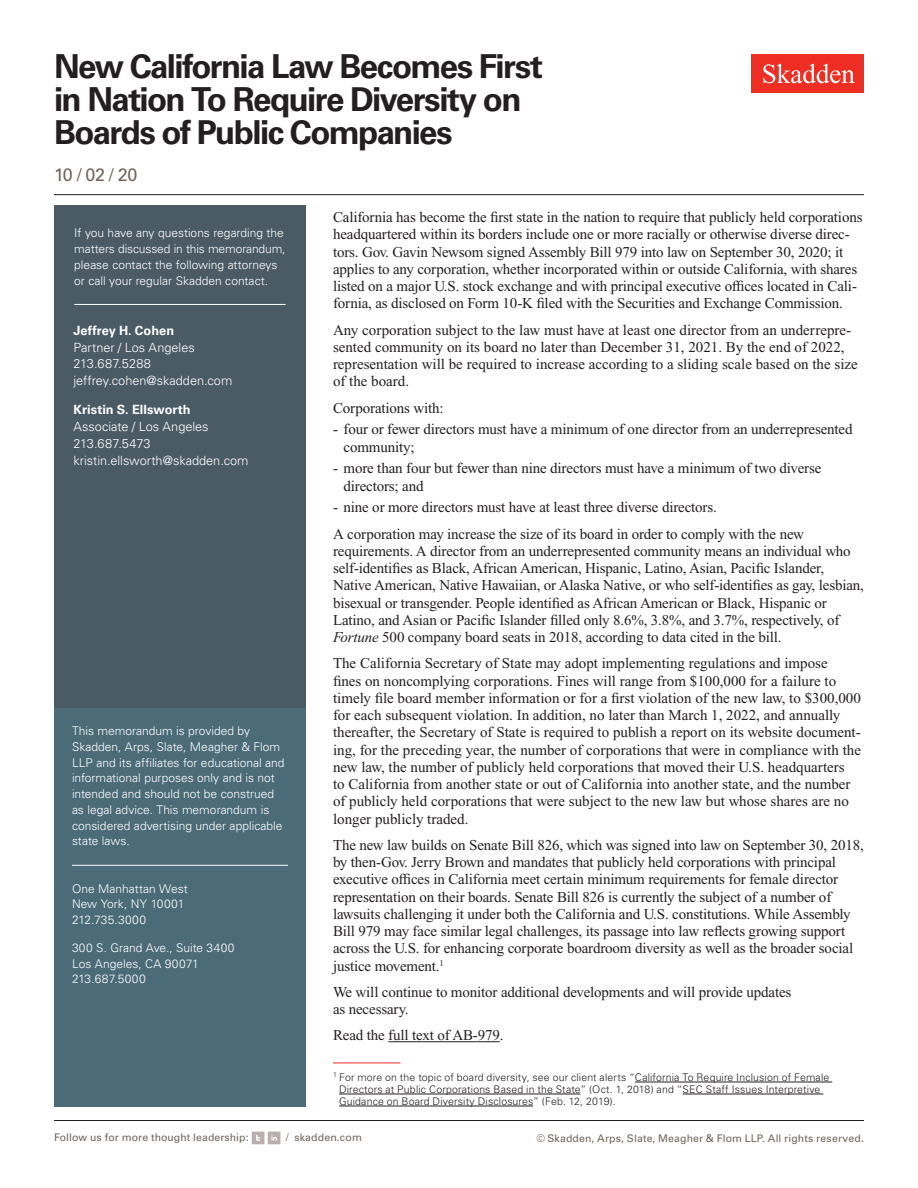
<style>
.page{position:relative;width:918px;height:1188px;background:#fff}
.page>*{position:absolute;margin:0;border:0;box-sizing:border-box;transform-origin:0 0}
.t1{font:700 33px/33px "Univers LT Std";letter-spacing:-.05em;color:#231f20}
.Date{font:18px "Univers LT Std";color:#6f645a}
.Main_Body{font:15px/17.2px "Times New Roman PS Std";letter-spacing:-.01em;color:#231f20}
.Contacts{font:300 12.75px "Univers LT Std";color:#fff}
.Contacts_Name{font:700 12.75px "Univers LT Std";letter-spacing:.005em;color:#fff}
.Sidebar_body_rule_be{font:300 12px/15.8px "Univers LT Std";color:#fff}
.Firm_Address{font:300 12px/15.8px "Univers LT Std";color:#fff}
.Footnote{font:300 10.5px/12px "Univers LT Std";letter-spacing:.015em;color:#231f20}
.t2{font:10.5px "Univers LT Std";letter-spacing:.01em;color:#6f645a}
.s1{font-style:italic}
</style>
<div class="page">
<div style="left:752px;top:54px;width:112px;height:39px;background:#ee2e22"></div>
<svg style="left:763px;top:64px;width:92px;height:19px"></svg>
<hr style="left:54px;top:1120px;width:810px;height:1px;background:#231f20">
<hr style="left:54px;top:194px;width:810px;height:1px;background:#231f20">
<div style="left:252px;top:1132px;width:12px;height:12px;background:#baaeae"></div>
<svg style="left:256px;top:1135px;width:4px;height:6px"></svg>
<div style="left:268px;top:1132px;width:12px;height:12px;background:#baaeae"></div>
<svg style="left:271px;top:1135px;width:6px;height:6px"></svg>
<div style="left:54px;top:206px;width:252px;height:506px;background:#4b5b66"></div>
<hr style="left:74px;top:304px;width:212px;height:1px;background:#fff">
<div style="left:54px;top:708px;width:252px;height:399px;background:#4c6b79"></div>
<hr style="left:72px;top:865px;width:216px;height:1px;background:#fff">
<hr style="left:388px;top:1041px;width:112px;height:1px;background:#231f20">
<hr style="left:333px;top:1063px;width:67px;height:1px;background:#ee2e22">
<hr style="left:635px;top:1082px;width:197px;height:1px;background:#231f20">
<hr style="left:339px;top:1094px;width:241px;height:1px;background:#231f20">
<hr style="left:683px;top:1094px;width:140px;height:1px;background:#231f20">
<hr style="left:339px;top:1106px;width:194px;height:1px;background:#231f20">
<h1 class="t1" style="left:54px;top:50px;width:490px">New California Law Becomes First in Nation To Require Diversity on<br>Boards of Public Companies</h1>
<p class="Date" style="left:54px;top:164px;width:85px">10 / 02 / 20</p>
<p class="Sidebar_body_rule_be" style="left:74px;top:225px;width:213px">If you have any questions regarding the matters discussed in this memorandum, please contact the following attorneys or call your regular Skadden contact.</p>
<p class="Contacts_Name" style="left:74px;top:323px;width:102px">Jeffrey H. Cohen</p>
<p class="Contacts" style="left:74px;top:339px;width:123px">Partner / Los Angeles</p>
<p class="Contacts" style="left:74px;top:356px;width:79px">213.687.5288</p>
<p class="Contacts" style="left:74px;top:373px;width:160px">jeffrey.cohen@skadden.com</p>
<p class="Contacts_Name" style="left:74px;top:402px;width:119px">Kristin S. Ellsworth</p>
<p class="Contacts" style="left:74px;top:419px;width:137px">Associate / Los Angeles</p>
<p class="Contacts" style="left:74px;top:436px;width:79px">213.687.5473</p>
<p class="Contacts" style="left:74px;top:453px;width:177px">kristin.ellsworth@skadden.com</p>
<p class="Sidebar_body_rule_be" style="left:72px;top:723px;width:214px">This memorandum is provided by Skadden, Arps, Slate, Meagher &amp; Flom LLP and its affiliates for educational and informational purposes only and is not intended and should not be construed as legal advice. This memorandum is considered advertising under applicable state laws.</p>
<p class="Firm_Address" style="left:72px;top:881px;width:117px">One Manhattan West<br>New York, NY 10001<br>212.735.3000</p>
<p class="Firm_Address" style="left:72px;top:940px;width:164px">300 S. Grand Ave., Suite 3400<br>Los Angeles, CA 90071<br>213.687.5000</p>
<p class="Main_Body" style="left:333px;top:208px;width:531px">California has become the first state in the nation to require that publicly held corporations headquartered within its borders include one or more racially or otherwise diverse direc&shy;tors. Gov. Gavin Newsom signed Assembly Bill 979 into law on September 30, 2020; it applies to any corporation, whether incorporated within or outside California, with shares listed on a major U.S. stock exchange and with principal executive offices located in Cali&shy;fornia, as disclosed on Form 10-K filed with the Securities and Exchange Commission.</p>
<p class="Main_Body" style="left:333px;top:321px;width:526px">Any corporation subject to the law must have at least one director from an underrepre&shy;sented community on its board no later than December 31, 2021. By the end of 2022, representation will be required to increase according to a sliding scale based on the size of the board.</p>
<p class="Main_Body" style="left:333px;top:399px;width:112px">Corporations with:</p>
<p class="Main_Body" style="left:344px;top:421px;width:511px;text-indent:-10px">- four or fewer directors must have a minimum of one director from an underrepresented community;</p>
<p class="Main_Body" style="left:344px;top:460px;width:479px;text-indent:-10px">- more than four but fewer than nine directors must have a minimum of two diverse directors; and</p>
<p class="Main_Body" style="left:333px;top:499px;width:385px">- nine or more directors must have at least three diverse directors.</p>
<p class="Main_Body" style="left:333px;top:525px;width:533px">A corporation may increase the size of its board in order to comply with the new requirements. A director from an underrepresented community means an individual who self-identifies as Black, African American, Hispanic, Latino, Asian, Pacific Islander, Native American, Native Hawaiian, or Alaska Native, or who self-identifies as gay, lesbian, bisexual or transgender. People identified as African American or Black, Hispanic or Latino, and Asian or Pacific Islander filled only 8.6%, 3.8%, and 3.7%, respectively, of <span class="s1">Fortune</span> 500 company board seats in 2018, according to data cited in the bill.</p>
<p class="Main_Body" style="left:333px;top:655px;width:530px">The California Secretary of State may adopt implementing regulations and impose<br>fines on noncomplying corporations. Fines will range from $100,000 for a failure to timely file board member information or for a first violation of the new law, to $300,000 for each subsequent violation. In addition, no later than March 1, 2022, and annually thereafter, the Secretary of State is required to publish a report on its website document&shy;ing, for the preceding year, the number of corporations that were in compliance with the new law, the number of publicly held corporations that moved their U.S. headquarters<br>to California from another state or out of California into another state, and the number of publicly held corporations that were subject to the new law but whose shares are no longer publicly traded.</p>
<p class="Main_Body" style="left:333px;top:836px;width:533px">The new law builds on Senate Bill 826, which was signed into law on September 30, 2018, by then-Gov. Jerry Brown and mandates that publicly held corporations with principal executive offices in California meet certain minimum requirements for female director representation on their boards. Senate Bill 826 is currently the subject of a number of lawsuits challenging it under both the California and U.S. constitutions. While Assembly Bill 979 may face similar legal challenges, its passage into law reflects growing support across the U.S. for enhancing corporate boardroom diversity as well as the broader social justice movement.<sup>1</sup></p>
<p class="Main_Body" style="left:333px;top:983px;width:460px">We will continue to monitor additional developments and will provide updates as necessary.</p>
<p class="Main_Body" style="left:333px;top:1027px;width:172px">Read the full text of AB-979.</p>
<p class="Footnote" style="left:339px;top:1071px;width:492px;text-indent:-6px"><sup>1</sup> For more on the topic of board diversity, see our client alerts “California To Require Inclusion of Female<br>Directors at Public Corporations Based in the State” (Oct. 1, 2018) and “SEC Staff Issues Interpretive<br>Guidance on Board Diversity Disclosures” (Feb. 12, 2019).</p>
<p class="t2" style="left:54px;top:1131px;width:196px">Follow us for more thought leadership:</p>
<p class="t2" style="left:286px;top:1131px;width:77px">/ skadden.com</p>
<p class="t2" style="left:536px;top:1132px;width:329px">© Skadden, Arps, Slate, Meagher &amp; Flom LLP. All rights reserved.</p>
</div>
